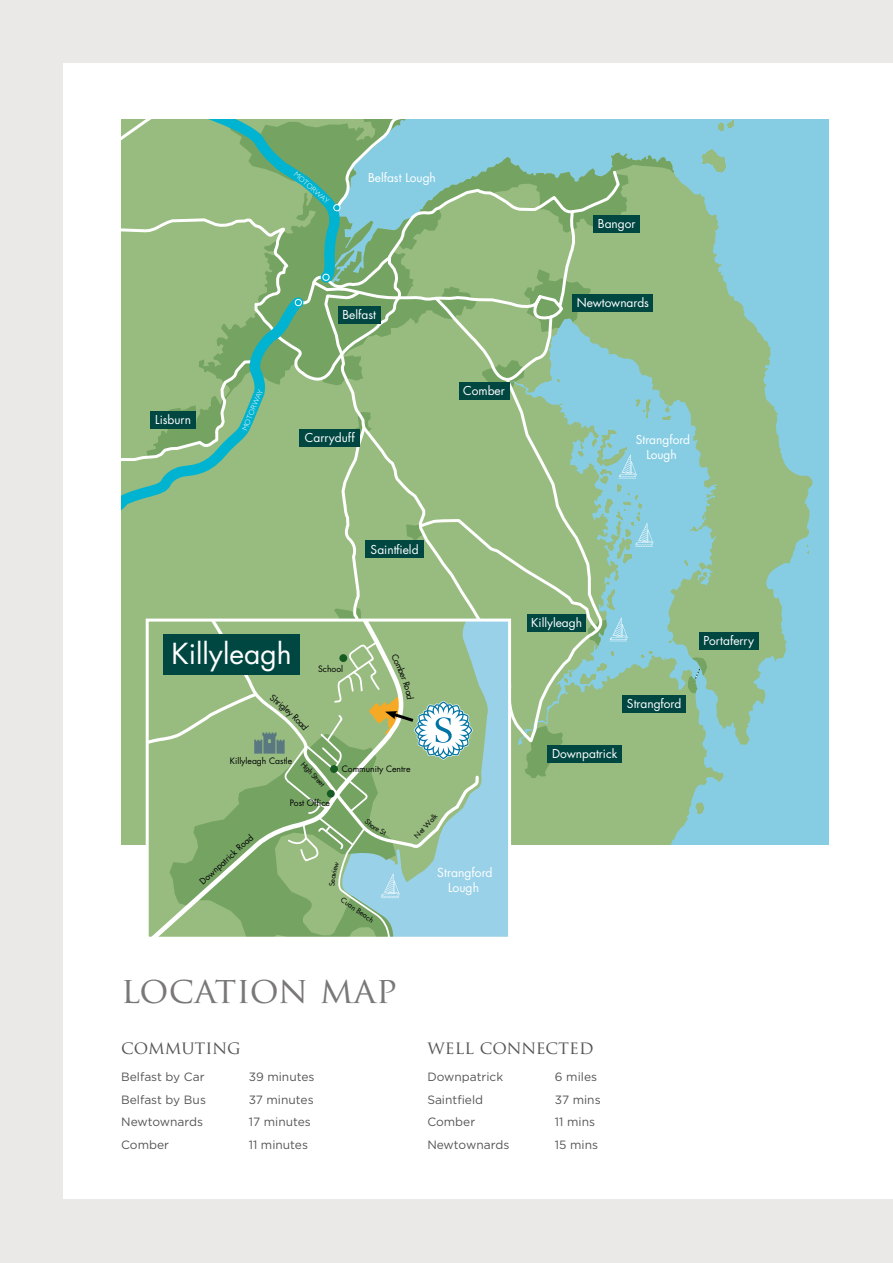
<style>
.page{position:relative;width:893px;height:1263px;background:#ebe9e8}
.page>*{position:absolute;margin:0;border:0;box-sizing:border-box;transform-origin:0 0}
.t1{font:36px "Trajan Pro";color:#797777}
.t2{font:28.2px "Futura Std";color:#fff}
.t3{font:18px "Trajan Pro";color:#575555}
.t4{font:12.15px/14.5px "Futura Std";color:#fff;text-align:center}
.t5{font:12px "Gotham";color:#575555}
.t6{font:12px/14.4px "Futura Std";color:#fff;text-align:center}
.t7{font:8.55px "Futura Std";color:#000204}
.t8{font:300 7.5px "Gill Sans";color:#fffdf4}
.t9{font:300 7.5px "Gill Sans";color:#fff}
.t10{font:7.2px "Futura Std";color:#000204}
</style>
<div class="page">
<div style="left:64px;top:64px;width:829px;height:1135px;background:#fff"></div>
<div style="left:135px;top:119px;width:694px;height:725px;background:#86cde4"></div>
<svg style="left:653px;top:120px;width:159px;height:724px"></svg>
<svg style="left:653px;top:120px;width:21px;height:336px;fill:#98bc7f"></svg>
<svg style="left:688px;top:657px;width:19px;height:36px"></svg>
<div style="left:622px;top:695px;width:64px;height:17px;background:#004742"></div>
<div style="left:699px;top:632px;width:60px;height:18px;background:#004742"></div>
<svg style="left:121px;top:119px;width:532px;height:818px;background:#92bc92"></svg>
<p class="t6" style="left:155px;top:413px;width:37px">Lisburn</p>
<p class="t8" style="left:299px;top:169px;width:45px;rotate:41deg">MOTORWAY</p>
<p class="t6" style="left:368px;top:171px;width:69px">Belfast Lough</p>
<p class="t9" style="left:239px;top:428px;width:45px;rotate:-68deg">MOTORWAY</p>
<p class="t6" style="left:342px;top:308px;width:35px">Belfast</p>
<p class="t6" style="left:305px;top:430px;width:51px">Carryduff</p>
<p class="t6" style="left:463px;top:384px;width:43px">Comber</p>
<p class="t6" style="left:598px;top:217px;width:39px">Bangor</p>
<p class="t6" style="left:577px;top:296px;width:74px">Newtownards</p>
<p class="t6" style="left:636px;top:433px;width:56px">Strangford<br>Lough</p>
<p class="t6" style="left:371px;top:542px;width:49px">Saintfield</p>
<h2 class="t2" style="left:172px;top:635px;width:122px">Killyleagh</h2>
<p class="t7" style="left:318px;top:663px;width:27px">School</p>
<p class="t7" style="left:230px;top:755px;width:64px">Killyleagh Castle</p>
<p class="t10" style="left:306px;top:760px;width:33px;rotate:47deg">High Street</p>
<p class="t7" style="left:342px;top:764px;width:70px">Community Centre</p>
<p class="t7" style="left:290px;top:797px;width:42px">Post Office</p>
<p class="t7" style="left:198px;top:879px;width:70px;rotate:-43deg">Downpatrick Road</p>
<p class="t10" style="left:412px;top:834px;width:32px;rotate:-47deg">Net Walk</p>
<p class="t10" style="left:329px;top:874px;width:15px;rotate:-76deg">view</p>
<p class="t4" style="left:437px;top:865px;width:57px">Strangford<br>Lough</p>
<p class="t10" style="left:344px;top:895px;width:40px;rotate:35deg">Cuan Beach</p>
<p class="t6" style="left:531px;top:615px;width:52px">Killyleagh</p>
<p class="t6" style="left:627px;top:696px;width:56px">Strangford</p>
<p class="t6" style="left:552px;top:747px;width:67px">Downpatrick</p>
<h1 class="t1" style="left:121px;top:967px;width:277px">LOCATION MAP</h1>
<h3 class="t3" style="left:121px;top:1036px;width:121px">COMMUTING</h3>
<p class="t5" style="left:121px;top:1069px;width:85px">Belfast by Car</p>
<p class="t5" style="left:249px;top:1069px;width:67px">39 minutes</p>
<p class="t5" style="left:121px;top:1092px;width:86px">Belfast by Bus</p>
<p class="t5" style="left:249px;top:1092px;width:66px">37 minutes</p>
<p class="t5" style="left:121px;top:1114px;width:83px">Newtownards</p>
<p class="t5" style="left:249px;top:1114px;width:64px">17 minutes</p>
<p class="t5" style="left:121px;top:1137px;width:49px">Comber</p>
<p class="t5" style="left:249px;top:1137px;width:61px">11 minutes</p>
<h3 class="t3" style="left:427px;top:1036px;width:168px">WELL CONNECTED</h3>
<p class="t5" style="left:427px;top:1069px;width:77px">Downpatrick</p>
<p class="t5" style="left:555px;top:1069px;width:44px">6 miles</p>
<p class="t5" style="left:427px;top:1092px;width:57px">Saintfield</p>
<p class="t5" style="left:555px;top:1092px;width:47px">37 mins</p>
<p class="t5" style="left:427px;top:1114px;width:49px">Comber</p>
<p class="t5" style="left:555px;top:1114px;width:42px">11 mins</p>
<p class="t5" style="left:427px;top:1137px;width:83px">Newtownards</p>
<p class="t5" style="left:555px;top:1137px;width:45px">15 mins</p>
<p class="t6" style="left:703px;top:634px;width:52px">Portaferry</p>
</div>
